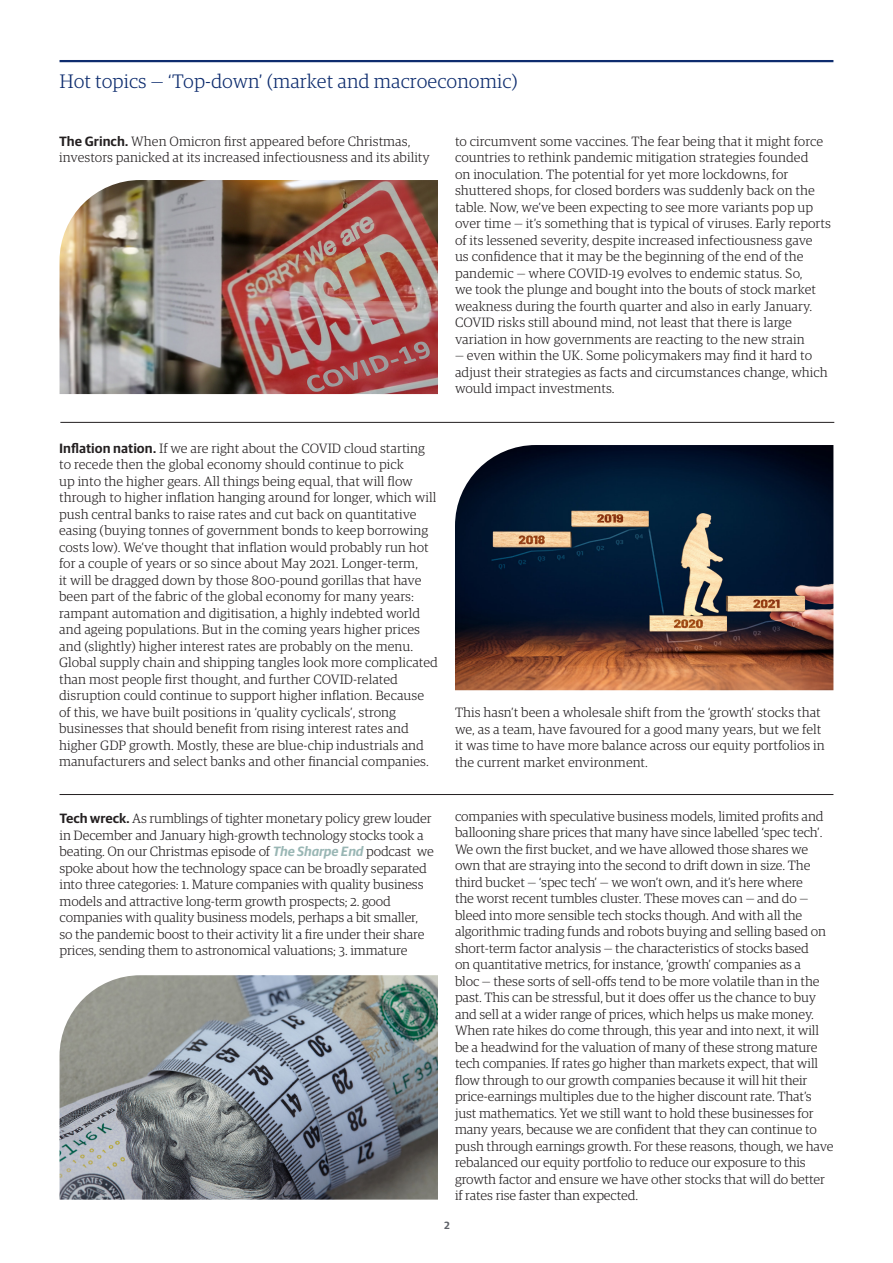
<style>
.page{position:relative;width:893px;height:1263px;background:#fff}
.page>*{position:absolute;margin:0;border:0;box-sizing:border-box;transform-origin:0 0}
.Part_headings{font:300 19.5px "Guardian RTB Egyp";color:#0d2c6e}
.Fund_commentary{font:300 13.5px/16.5px "Guardian RTB Egyp";letter-spacing:-.01em;color:#231f20}
.t1{font:600 10.5px "Guardian RTB Sans";color:#5d6067}
.s1{font-family:"Guardian RTB Sans";font-weight:600}
.s2{font-family:"Guardian RTB Sans";font-weight:600;font-style:italic;color:#99b6b4}
</style>
<div class="page">
<hr style="left:60px;top:60px;width:773px;height:2px;background:#0d2c6e">
<hr style="left:60px;top:422px;width:774px;height:1px;background:#231f20">
<hr style="left:60px;top:794px;width:773px;height:1px;background:#231f20">
<img style="left:60px;top:180px;width:378px;height:214px">
<img style="left:60px;top:975px;width:378px;height:224px">
<img style="left:455px;top:445px;width:378px;height:245px">
<p class="Part_headings" style="left:60px;top:68px;width:460px">Hot topics — ‘Top-down’ (market and macroeconomic)</p>
<p class="Fund_commentary" style="left:59px;top:132px;width:372px"><span class="s1">The Grinch.</span> When Omicron first appeared before Christmas, investors panicked at its increased infectiousness and its ability</p>
<p class="Fund_commentary" style="left:455px;top:132px;width:377px">to circumvent some vaccines. The fear being that it might force countries to rethink pandemic mitigation strategies founded<br>on inoculation. The potential for yet more lockdowns, for shuttered shops, for closed borders was suddenly back on the table. Now, we’ve been expecting to see more variants pop up over time — it’s something that is typical of viruses. Early reports of its lessened severity, despite increased infectiousness gave<br>us confidence that it may be the beginning of the end of the pandemic — where COVID-19 evolves to endemic status. So,<br>we took the plunge and bought into the bouts of stock market weakness during the fourth quarter and also in early January.<br>COVID risks still abound mind, not least that there is large variation in how governments are reacting to the new strain</p>
<p class="Fund_commentary" style="left:455px;top:346px;width:374px">— even within the UK. Some policymakers may find it hard to adjust their strategies as facts and circumstances change, which would impact investments.</p>
<p class="Fund_commentary" style="left:59px;top:439px;width:380px"><span class="s1">Inflation nation.</span> If we are right about the COVID cloud starting to recede then the global economy should continue to pick<br>up into the higher gears. All things being equal, that will flow through to higher inflation hanging around for longer, which will push central banks to raise rates and cut back on quantitative easing (buying tonnes of government bonds to keep borrowing costs low). We’ve thought that inflation would probably run hot for a couple of years or so since about May 2021. Longer-term,<br>it will be dragged down by those 800-pound gorillas that have been part of the fabric of the global economy for many years: rampant automation and digitisation, a highly indebted world and ageing populations. But in the coming years higher prices and (slightly) higher interest rates are probably on the menu.<br>Global supply chain and shipping tangles look more complicated than most people first thought, and further COVID-related disruption could continue to support higher inflation. Because of this, we have built positions in ‘quality cyclicals’, strong businesses that should benefit from rising interest rates and higher GDP growth. Mostly, these are blue‑chip industrials and manufacturers and select banks and other financial companies.</p>
<p class="Fund_commentary" style="left:455px;top:703px;width:371px">This hasn’t been a wholesale shift from the ‘growth’ stocks that we, as a team, have favoured for a good many years, but we felt it was time to have more balance across our equity portfolios in the current market environment.</p>
<p class="Fund_commentary" style="left:60px;top:809px;width:376px"><span class="s1">Tech wreck.</span> As rumblings of tighter monetary policy grew louder in December and January high-growth technology stocks took a beating. On our Christmas episode of <span class="s2">The Sharpe End</span> podcast we spoke about how the technology space can be broadly separated into three categories: 1. Mature companies with quality business models and attractive long-term growth prospects; 2. good companies with quality business models, perhaps a bit smaller, so the pandemic boost to their activity lit a fire under their share prices, sending them to astronomical valuations; 3. immature</p>
<p class="Fund_commentary" style="left:455px;top:807px;width:380px">companies with speculative business models, limited profits and ballooning share prices that many have since labelled ‘spec tech’.<br>We own the first bucket, and we have allowed those shares we own that are straying into the second to drift down in size. The third bucket — ‘spec tech’ — we won’t own, and it’s here where<br>the worst recent tumbles cluster. These moves can — and do — bleed into more sensible tech stocks though. And with all the algorithmic trading funds and robots buying and selling based on short-term factor analysis — the characteristics of stocks based<br>on quantitative metrics, for instance, ‘growth’ companies as a<br>bloc — these sorts of sell-offs tend to be more volatile than in the past. This can be stressful, but it does offer us the chance to buy and sell at a wider range of prices, which helps us make money.<br>When rate hikes do come through, this year and into next, it will be a headwind for the valuation of many of these strong mature tech companies. If rates go higher than markets expect, that will flow through to our growth companies because it will hit their price-earnings multiples due to the higher discount rate. That’s just mathematics. Yet we still want to hold these businesses for many years, because we are confident that they can continue to push through earnings growth. For these reasons, though, we have rebalanced our equity portfolio to reduce our exposure to this growth factor and ensure we have other stocks that will do better if rates rise faster than expected.</p>
<p class="t1" style="left:444px;top:1218px;width:8px">2</p>
</div>
